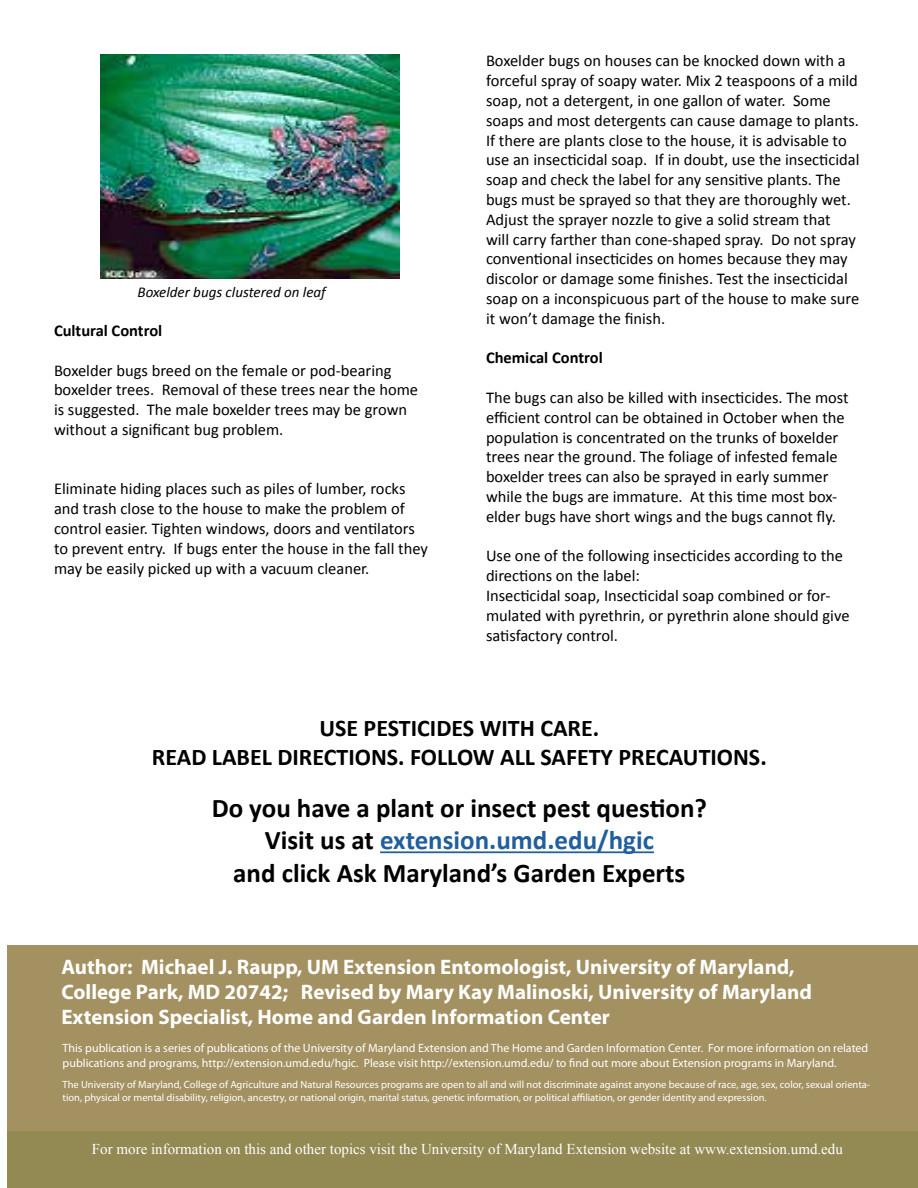
<style>
.page{position:relative;width:918px;height:1188px;background:#fff}
.page>*{position:absolute;margin:0;border:0;box-sizing:border-box;transform-origin:0 0}
.t1{font:700 27px/32.4px "Calibri";color:#000;text-align:center}
.t2{font:700 24px/28.8px "Calibri";color:#000;text-align:center}
.t3{font:700 21px/25.2px "Myriad Pro";color:#fff}
.t4{font:16.5px/19.8px "Calibri";color:#000}
.t5{font:700 16.5px "Calibri";color:#000}
.t6{font:15px "Times New Roman";color:#fff}
.t7{font:italic 15px "Calibri";color:#000}
.t8{font:12px/14.4px "Myriad Pro";color:#fff}
.t9{font:10.5px/12.6px "Myriad Pro";color:#fff}
.s1{color:#215e9e}
</style>
<div class="page">
<hr style="left:380px;top:851px;width:274px;height:2px;background:#215e9e">
<img style="left:100px;top:54px;width:300px;height:224px">
<div style="left:8px;top:1130px;width:910px;height:58px;background:#938953"></div>
<div style="left:8px;top:945px;width:910px;height:186px;background:#a39161"></div>
<p class="t7" style="left:138px;top:282px;width:190px">Boxelder bugs clustered on leaf</p>
<p class="t5" style="left:54px;top:320px;width:110px">Cultural Control</p>
<p class="t4" style="left:54px;top:360px;width:366px">Boxelder bugs breed on the female or pod-bearing boxelder trees. Removal of these trees near the home is suggested. The male boxelder trees may be grown without a significant bug problem.</p>
<p class="t4" style="left:54px;top:479px;width:376px">Eliminate hiding places such as piles of lumber, rocks and trash close to the house to make the problem of control easier. Tighten windows, doors and ventilators to prevent entry. If bugs enter the house in the fall they may be easily picked up with a vacuum cleaner.</p>
<p class="t4" style="left:486px;top:51px;width:375px">Boxelder bugs on houses can be knocked down with a forceful spray of soapy water. Mix 2 teaspoons of a mild soap, not a detergent, in one gallon of water. Some soaps and most detergents can cause damage to plants.<br>If there are plants close to the house, it is advisable to use an insecticidal soap. If in doubt, use the insecticidal soap and check the label for any sensitive plants. The bugs must be sprayed so that they are thoroughly wet.<br>Adjust the sprayer nozzle to give a solid stream that<br>will carry farther than cone-shaped spray. Do not spray conventional insecticides on homes because they may discolor or damage some finishes. Test the insecticidal soap on a inconspicuous part of the house to make sure it won’t damage the finish.</p>
<p class="t5" style="left:486px;top:347px;width:118px">Chemical Control</p>
<p class="t4" style="left:486px;top:388px;width:364px">The bugs can also be killed with insecticides. The most efficient control can be obtained in October when the population is concentrated on the trunks of boxelder trees near the ground. The foliage of infested female boxelder trees can also be sprayed in early summer while the bugs are immature. At this time most box&shy;elder bugs have short wings and the bugs cannot fly.</p>
<p class="t4" style="left:486px;top:546px;width:365px">Use one of the following insecticides according to the directions on the label:<br>Insecticidal soap, Insecticidal soap combined or for&shy;mulated with pyrethrin, or pyrethrin alone should give satisfactory control.</p>
<h2 class="t2" style="left:152px;top:713px;width:616px">USE PESTICIDES WITH CARE.<br>READ LABEL DIRECTIONS. FOLLOW ALL SAFETY PRECAUTIONS.</h2>
<h1 class="t1" style="left:212px;top:792px;width:497px">Do you have a plant or insect pest question?<br>Visit us at <span class="s1">extension.umd.edu/hgic<br></span>and click Ask Maryland’s Garden Experts</h1>
<p class="t3" style="left:61px;top:954px;width:752px">Author: Michael J. Raupp, UM Extension Entomologist, University of Maryland,<br>College Park, MD 20742; Revised by Mary Kay Malinoski, University of Maryland<br>Extension Specialist, Home and Garden Information Center</p>
<p class="t8" style="left:63px;top:1041px;width:807px">This publication is a series of publications of the University of Maryland Extension and The Home and Garden Information Center. For more information on related publications and programs, http://extension.umd.edu/hgic. Please visit http://extension.umd.edu/ to find out more about Extension programs in Maryland.</p>
<p class="t9" style="left:63px;top:1078px;width:809px">The University of Maryland, College of Agriculture and Natural Resources programs are open to all and will not discriminate against anyone because of race, age, sex, color, sexual orienta&shy;tion, physical or mental disability, religion, ancestry, or national origin, marital status, genetic information, or political affiliation, or gender identity and expression.</p>
<p class="t6" style="left:92px;top:1139px;width:752px">For more information on this and other topics visit the University of Maryland Extension website at www.extension.umd.edu</p>
</div>
